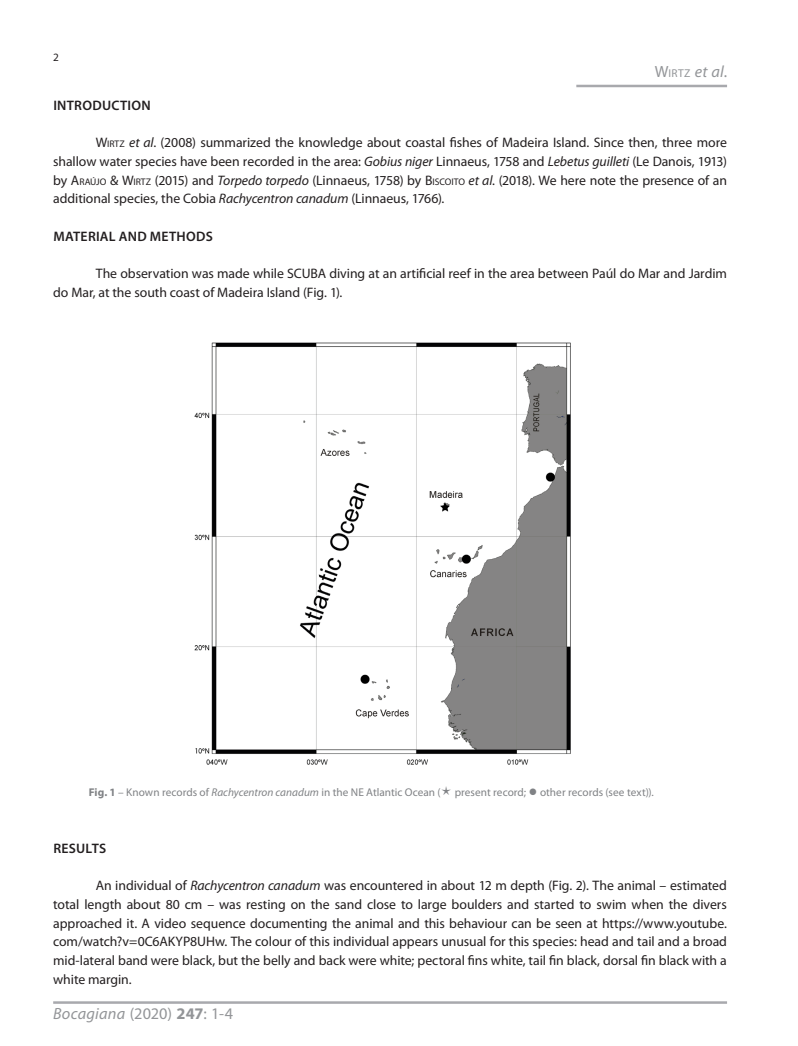
<style>
.page{position:relative;width:798px;height:1046px;background:#fff}
.page>*{position:absolute;margin:0;border:0;box-sizing:border-box;transform-origin:0 0}
.Cabeçalhos_esquerda{font:16.25px "Myriad Pro";color:#939598}
.Corpo_de_texto{font:13.75px/18.8px "Myriad Pro";letter-spacing:-.005em;color:#231f20;text-align:justify}
.Títulos_de_texto{font:600 13.75px "Myriad Pro";letter-spacing:.02em;color:#231f20}
.Cabeçalhos_direita{font:11.38px "Myriad Pro";color:#939598}
.Legendas{font:11.25px "Myriad Pro";color:#808285}
.Cabeçalhos_esquerda-2{font:11.25px "Myriad Pro";color:#231f20}
.s1{font-style:inherit}
.s2{font-size:9.62px}
.s3{font-style:italic}
.s4{font-size:16.25px}
.s5{font-style:italic;font-size:16.25px}
.s6{font-weight:700}
.s7{font-family:"Times New Roman";font-size:15px}
</style>
<div class="page">
<hr style="left:53px;top:1001px;width:673px;height:2px;background:#a8a9ad">
<hr style="left:576px;top:85px;width:150px;height:2px;background:#a8a9ad">
<img style="left:194px;top:342px;width:377px;height:423px">
<p class="Cabeçalhos_esquerda-2" style="left:53px;top:51px;width:7px">2</p>
<p class="Títulos_de_texto" style="left:53px;top:96px;width:99px">INTRODUCTION</p>
<p class="Corpo_de_texto" style="left:53px;top:133px;width:675px;text-indent:43px"><span class="s1">W</span><span class="s2">IRTZ</span> <span class="s3">et al</span>. (2008) summarized the knowledge about coastal fishes of Madeira Island. Since then, three more shallow water species have been recorded in the area: <span class="s3">Gobius niger</span> Linnaeus, 1758 and <span class="s3">Lebetus guilleti</span> (Le Danois, 1913) by <span class="s1">A</span><span class="s2">RAÚJO</span> <span class="s1">&amp; W</span><span class="s2">IRTZ</span> (2015) and <span class="s3">Torpedo torpedo</span> (Linnaeus, 1758) by <span class="s1">B</span><span class="s2">ISCOITO</span> <span class="s3">et al</span>. (2018). We here note the presence of an additional species, the Cobia <span class="s3">Rachycentron canadum</span> (Linnaeus, 1766).</p>
<p class="Títulos_de_texto" style="left:53px;top:227px;width:161px">MATERIAL AND METHODS</p>
<p class="Corpo_de_texto" style="left:53px;top:264px;width:675px;text-indent:43px">The observation was made while SCUBA diving at an artificial reef in the area between Paúl do Mar and Jardim do Mar, at the south coast of Madeira Island (Fig. 1).</p>
<p class="Cabeçalhos_direita" style="left:654px;top:67px;width:74px"><span class="s4">W</span>IRTZ <span class="s5">et al</span><span class="s4">.</span></p>
<p class="Legendas" style="left:89px;top:785px;width:353px"><span class="s6">Fig. 1</span> – Known records of <span class="s3">Rachycentron canadum</span> in the NE Atlantic Ocean (</p>
<p class="Legendas" style="left:454px;top:785px;width:200px">present record; <span class="s7">●</span> other records (see text)).</p>
<p class="Títulos_de_texto" style="left:53px;top:839px;width:54px">RESULTS</p>
<p class="Corpo_de_texto" style="left:53px;top:875px;width:675px;text-indent:43px">An individual of <span class="s3">Rachycentron canadum</span> was encountered in about 12 m depth (Fig. 2). The animal – estimated total length about 80 cm – was resting on the sand close to large boulders and started to swim when the divers approached it. A video sequence documenting the animal and this behaviour can be seen at https://www.youtube. com/watch?v=0C6AKYP8UHw. The colour of this individual appears unusual for this species: head and tail and a broad mid-lateral band were black, but the belly and back were white; pectoral fins white, tail fin black, dorsal fin black with a white margin.</p>
<p class="Cabeçalhos_esquerda" style="left:53px;top:1003px;width:181px"><span class="s3">Bocagiana</span> (2020) <span class="s6">247</span>: 1-4</p>
</div>
